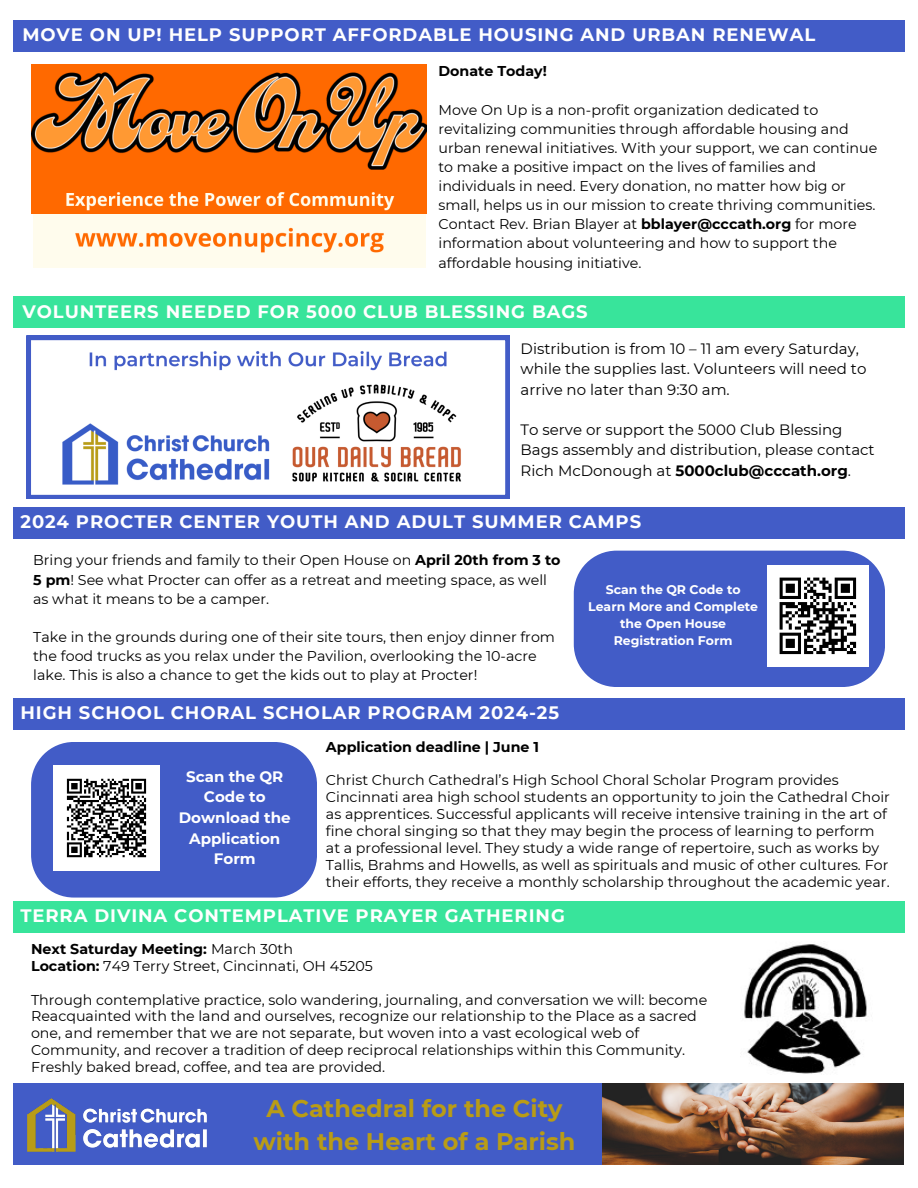
<style>
.page{position:relative;width:918px;height:1188px;background:#fff}
.page>*{position:absolute;margin:0;border:0;box-sizing:border-box;transform-origin:0 0}
.t1{font:700 24px/32.7px "Montserrat";color:#b99c16;text-align:center}
.t2{font:700 18px "Montserrat";letter-spacing:.05em;color:#fff}
.t3{font:700 15.15px/20.7px "Montserrat";color:#fff;text-align:center}
.t4{font:15px/20.2px "Montserrat";color:#000}
.t5{font:14.25px/19.2px "Montserrat";color:#000}
.t6{font:700 14.25px "Montserrat";color:#000}
.t7{font:700 12.45px/17.1px "Montserrat";color:#fff;text-align:center}
.s1{font-weight:700}
</style>
<div class="page">
<div style="left:13px;top:1084px;width:884px;height:81px;background:#425cc7"></div>
<img style="left:27px;top:1098px;width:180px;height:54px">
<img style="left:602px;top:1084px;width:302px;height:81px">
<div style="left:13px;top:698px;width:891px;height:32px;background:#425cc7"></div>
<div style="left:13px;top:296px;width:891px;height:32px;background:#38e49b"></div>
<div style="left:13px;top:20px;width:891px;height:32px;background:#425cc7"></div>
<img style="left:744px;top:944px;width:123px;height:130px">
<div style="left:13px;top:901px;width:891px;height:32px;background:#38e49b"></div>
<svg style="left:27px;top:336px;width:482px;height:163px"></svg>
<div style="left:31px;top:742px;width:286px;height:156px;background:#425cc7;border-radius:43px"></div>
<img style="left:54px;top:765px;width:105px;height:106px">
<div style="left:574px;top:551px;width:311px;height:136px;background:#425cc7;border-radius:43px"></div>
<img style="left:768px;top:566px;width:100px;height:100px">
<div style="left:13px;top:507px;width:892px;height:32px;background:#425cc7"></div>
<img style="left:32px;top:64px;width:394px;height:203px">
<p class="t2" style="left:22px;top:23px;width:794px">MOVE ON UP! HELP SUPPORT AFFORDABLE HOUSING AND URBAN RENEWAL</p>
<p class="t6" style="left:439px;top:63px;width:110px">Donate Today!</p>
<p class="t5" style="left:439px;top:100px;width:440px">Move On Up is a non-profit organization dedicated to revitalizing communities through affordable housing and urban renewal initiatives. With your support, we can continue to make a positive impact on the lives of families and individuals in need. Every donation, no matter how big or small, helps us in our mission to create thriving communities.<br>Contact Rev. Brian Blayer at <span class="s1">bblayer@cccath.org</span> for more information about volunteering and how to support the affordable housing initiative.</p>
<p class="t2" style="left:22px;top:301px;width:567px">VOLUNTEERS NEEDED FOR 5000 CLUB BLESSING BAGS</p>
<p class="t4" style="left:521px;top:339px;width:347px">Distribution is from 10 – 11 am every Saturday, while the supplies last. Volunteers will need to arrive no later than 9:30 am.</p>
<p class="t4" style="left:521px;top:420px;width:356px">To serve or support the 5000 Club Blessing<br>Bags assembly and distribution, please contact<br>Rich McDonough at <span class="s1">5000club@cccath.org</span>.</p>
<p class="t2" style="left:20px;top:511px;width:622px">2024 PROCTER CENTER YOUTH AND ADULT SUMMER CAMPS</p>
<p class="t5" style="left:33px;top:551px;width:529px">Bring your friends and family to their Open House on <span class="s1">April 20th from 3 to<br>5 pm</span>! See what Procter can offer as a retreat and meeting space, as well as what it means to be a camper.</p>
<p class="t5" style="left:33px;top:627px;width:523px">Take in the grounds during one of their site tours, then enjoy dinner from the food trucks as you relax under the Pavilion, overlooking the 10-acre lake. This is also a chance to get the kids out to play at Procter!</p>
<p class="t2" style="left:20px;top:701px;width:540px">HIGH SCHOOL CHORAL SCHOLAR PROGRAM 2024-25</p>
<p class="t7" style="left:588px;top:581px;width:171px">Scan the QR Code to<br>Learn More and Complete the Open House<br>Registration Form</p>
<p class="t3" style="left:179px;top:766px;width:113px">Scan the QR<br>Code to<br>Download the<br>Application<br>Form</p>
<p class="t6" style="left:326px;top:738px;width:215px">Application deadline | June 1</p>
<p class="t5" style="left:326px;top:772px;width:565px;line-height:16.8px">Christ Church Cathedral’s High School Choral Scholar Program provides Cincinnati area high school students an opportunity to join the Cathedral Choir as apprentices. Successful applicants will receive intensive training in the art of fine choral singing so that they may begin the process of learning to perform at a professional level. They study a wide range of repertoire, such as works by Tallis, Brahms and Howells, as well as spirituals and music of other cultures. For their efforts, they receive a monthly scholarship throughout the academic year.</p>
<p class="t2" style="left:20px;top:905px;width:546px">TERRA DIVINA CONTEMPLATIVE PRAYER GATHERING</p>
<p class="t5" style="left:31px;top:940px;width:343px;line-height:16.8px"><span class="s1">Next Saturday Meeting:</span> March 30th<br><span class="s1">Location:</span> 749 Terry Street, Cincinnati, OH 45205</p>
<p class="t5" style="left:31px;top:991px;width:678px;line-height:16.8px">Through contemplative practice, solo wandering, journaling, and conversation we will: become Reacquainted with the land and ourselves, recognize our relationship to the Place as a sacred one, and remember that we are not separate, but woven into a vast ecological web of Community, and recover a tradition of deep reciprocal relationships within this Community.<br>Freshly baked bread, coffee, and tea are provided.</p>
<h1 class="t1" style="left:254px;top:1093px;width:324px">A Cathedral for the City with the Heart of a Parish</h1>
</div>
